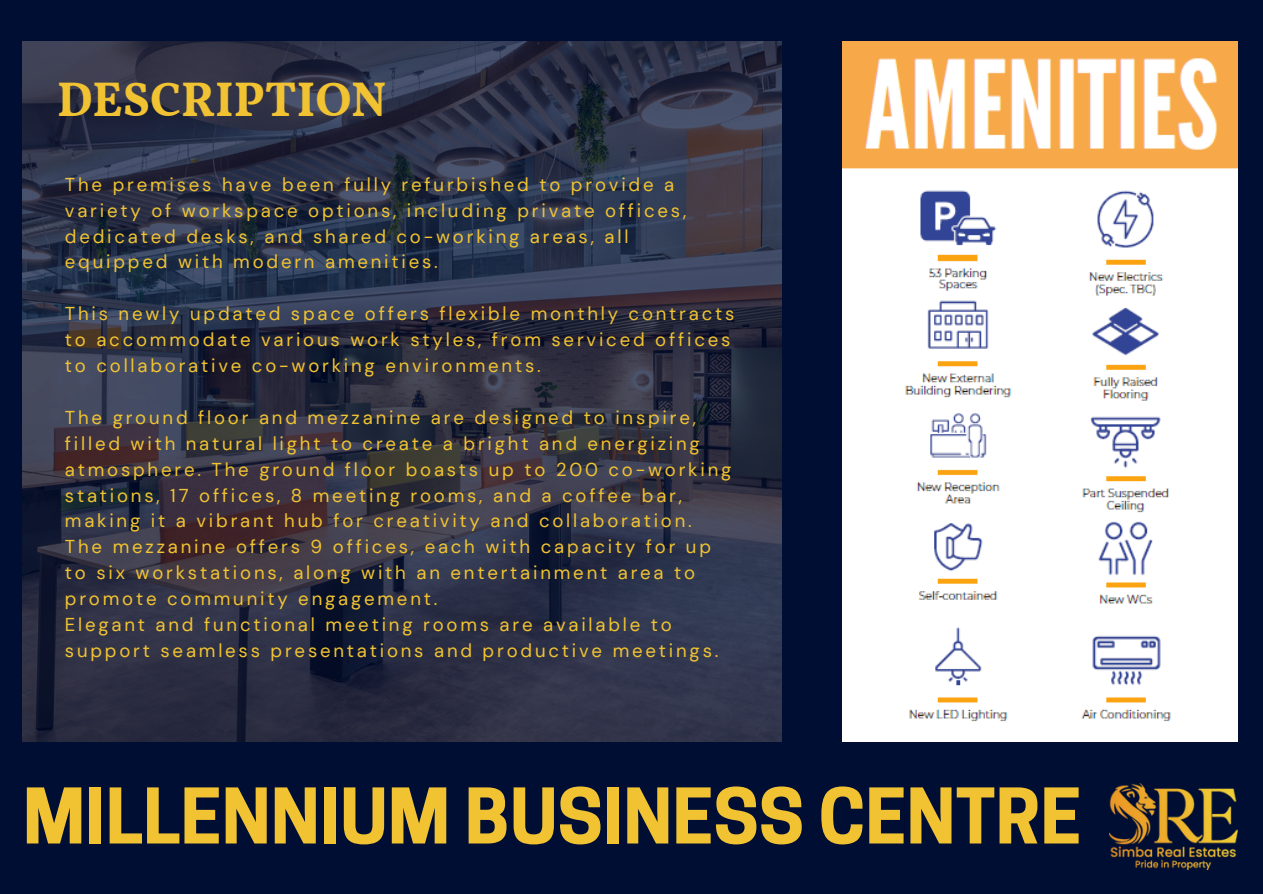
<style>
.page{position:relative;width:1263px;height:894px;background:#fff}
.page>*{position:absolute;margin:0;border:0;box-sizing:border-box;transform-origin:0 0}
.t1{font:700 71.85px "Cooper Hewitt";color:#f1c332}
.t2{font:700 48.45px "Vollkorn";color:#f1c332}
.t3{font:18.6px/25.8px "DM Sans";letter-spacing:.15em;color:#f1c332}
</style>
<div class="page">
<div style="left:0;top:0;width:1263px;height:893px;background:#000e34"></div>
<img style="left:23px;top:41px;width:758px;height:700px">
<img style="left:843px;top:41px;width:395px;height:700px">
<img style="left:1109px;top:783px;width:129px;height:85px">
<p class="t2" style="left:57px;top:70px;width:331px">DESCRIPTION</p>
<h2 class="t3" style="left:65px;top:171px;width:623px">The premises have been fully refurbished to provide a variety of workspace options, including private offices, dedicated desks, and shared co-working areas, all equipped with modern amenities.</h2>
<p class="t3" style="left:65px;top:301px;width:671px">This newly updated space offers flexible monthly contracts to accommodate various work styles, from serviced offices to collaborative co-working environments.</p>
<p class="t3" style="left:65px;top:404px;width:668px">The ground floor and mezzanine are designed to inspire, filled with natural light to create a bright and energizing atmosphere. The ground floor boasts up to 200 co-working stations, 17 offices, 8 meeting rooms, and a coffee bar, making it a vibrant hub for creativity and collaboration.<br>The mezzanine offers 9 offices, each with capacity for up to six workstations, along with an entertainment area to promote community engagement.</p>
<p class="t3" style="left:65px;top:611px;width:655px">Elegant and functional meeting rooms are available to support seamless presentations and productive meetings.</p>
<p class="t1" style="left:23px;top:789px;width:1060px">MILLENNIUM BUSINESS CENTRE</p>
</div>
